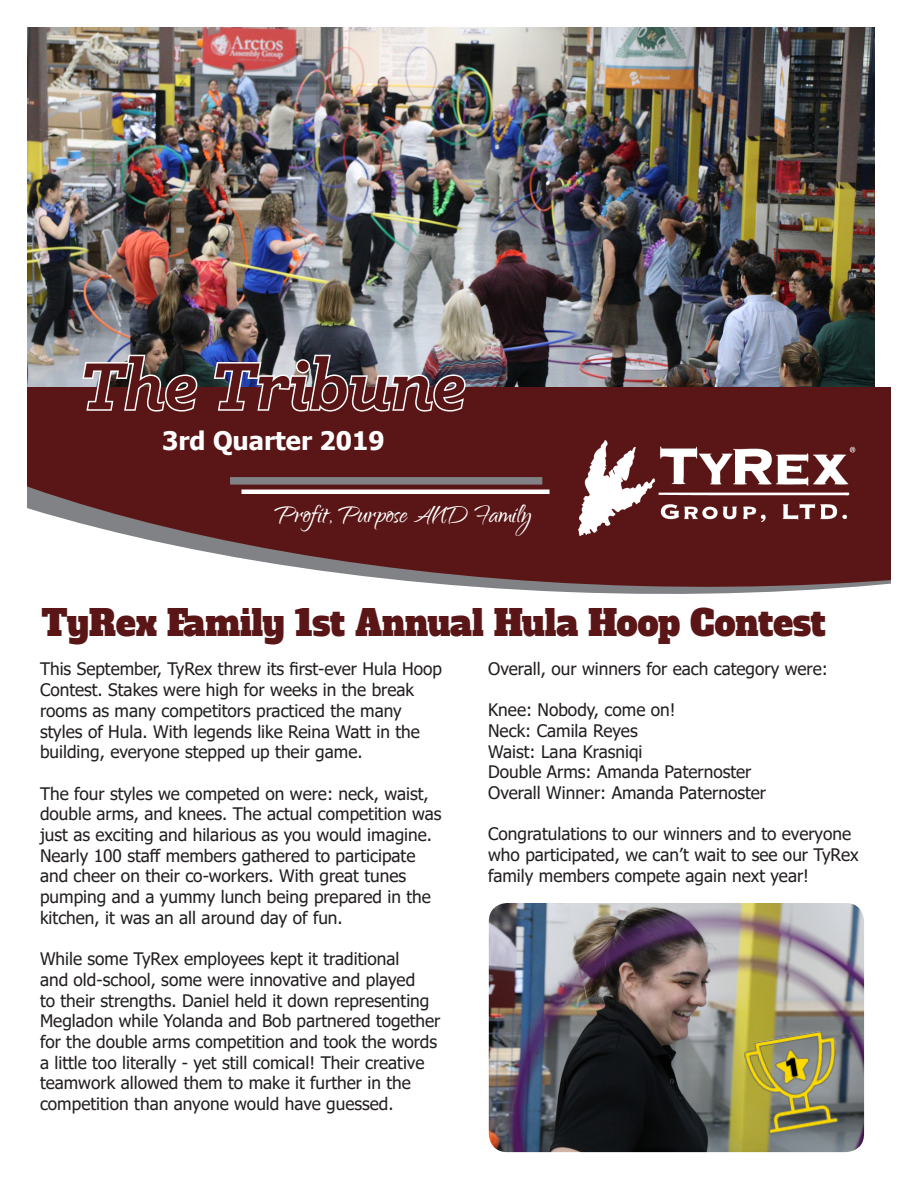
<style>
.page{position:relative;width:918px;height:1188px;background:#fff}
.page>*{position:absolute;margin:0;border:0;box-sizing:border-box;transform-origin:0 0}
.t1{font:italic 700 75px "Klinic Slab";color:#5a1616}
.t2{font:36px "Alfa Slab One";color:#5a1616;scale:.93 1}
.t3{font:31.5px "Qwigley";color:#fff}
.t4{font:700 25.5px "Tahoma";color:#fff}
.t5{font:17.25px/20.7px "Tahoma";color:#231f20}
</style>
<div class="page">
<svg style="left:27px;top:386px;width:864px;height:208px;fill:#5a1616"></svg>
<img style="left:579px;top:441px;width:277px;height:94px">
<div style="left:230px;top:477px;width:312px;height:8px;background:#818286"></div>
<hr style="left:242px;top:490px;width:308px;height:4px;background:#fff">
<img style="left:489px;top:903px;width:375px;height:249px">
<img style="left:27px;top:27px;width:848px;height:359px">
<img style="left:81px;top:353px;width:118px;height:60px">
<img style="left:212px;top:353px;width:255px;height:60px">
<img style="left:741px;top:1028px;width:109px;height:109px">
<p class="t1" style="left:81px;top:337px;width:387px">The Tribune</p>
<p class="t4" style="left:162px;top:423px;width:224px">3rd Quarter 2019</p>
<p class="t3" style="left:275px;top:498px;width:258px">Profit, Purpose AND Family</p>
<p class="t2" style="left:42px;top:599px;width:845px">TyRex Family 1st Annual Hula Hoop Contest</p>
<p class="t5" style="left:40px;top:660px;width:404px">This September, TyRex threw its first-ever Hula Hoop Contest. Stakes were high for weeks in the break rooms as many competitors practiced the many styles of Hula. With legends like Reina Watt in the building, everyone stepped up their game.</p>
<p class="t5" style="left:40px;top:784px;width:403px">The four styles we competed on were: neck, waist, double arms, and knees. The actual competition was just as exciting and hilarious as you would imagine.<br>Nearly 100 staff members gathered to participate and cheer on their co-workers. With great tunes pumping and a yummy lunch being prepared in the kitchen, it was an all around day of fun.</p>
<p class="t5" style="left:40px;top:950px;width:402px">While some TyRex employees kept it traditional<br>and old-school, some were innovative and played<br>to their strengths. Daniel held it down representing Megladon while Yolanda and Bob partnered together for the double arms competition and took the words a little too literally - yet still comical! Their creative teamwork allowed them to make it further in the competition than anyone would have guessed.</p>
<p class="t5" style="left:488px;top:659px;width:341px">Overall, our winners for each category were:</p>
<p class="t5" style="left:488px;top:701px;width:189px">Knee: Nobody, come on!</p>
<p class="t5" style="left:488px;top:721px;width:151px">Neck: Camila Reyes</p>
<p class="t5" style="left:488px;top:742px;width:156px">Waist: Lana Krasniqi</p>
<p class="t5" style="left:488px;top:763px;width:265px">Double Arms: Amanda Paternoster</p>
<p class="t5" style="left:488px;top:783px;width:279px">Overall Winner: Amanda Paternoster</p>
<p class="t5" style="left:488px;top:825px;width:372px">Congratulations to our winners and to everyone who participated, we can’t wait to see our TyRex family members compete again next year!</p>
</div>
